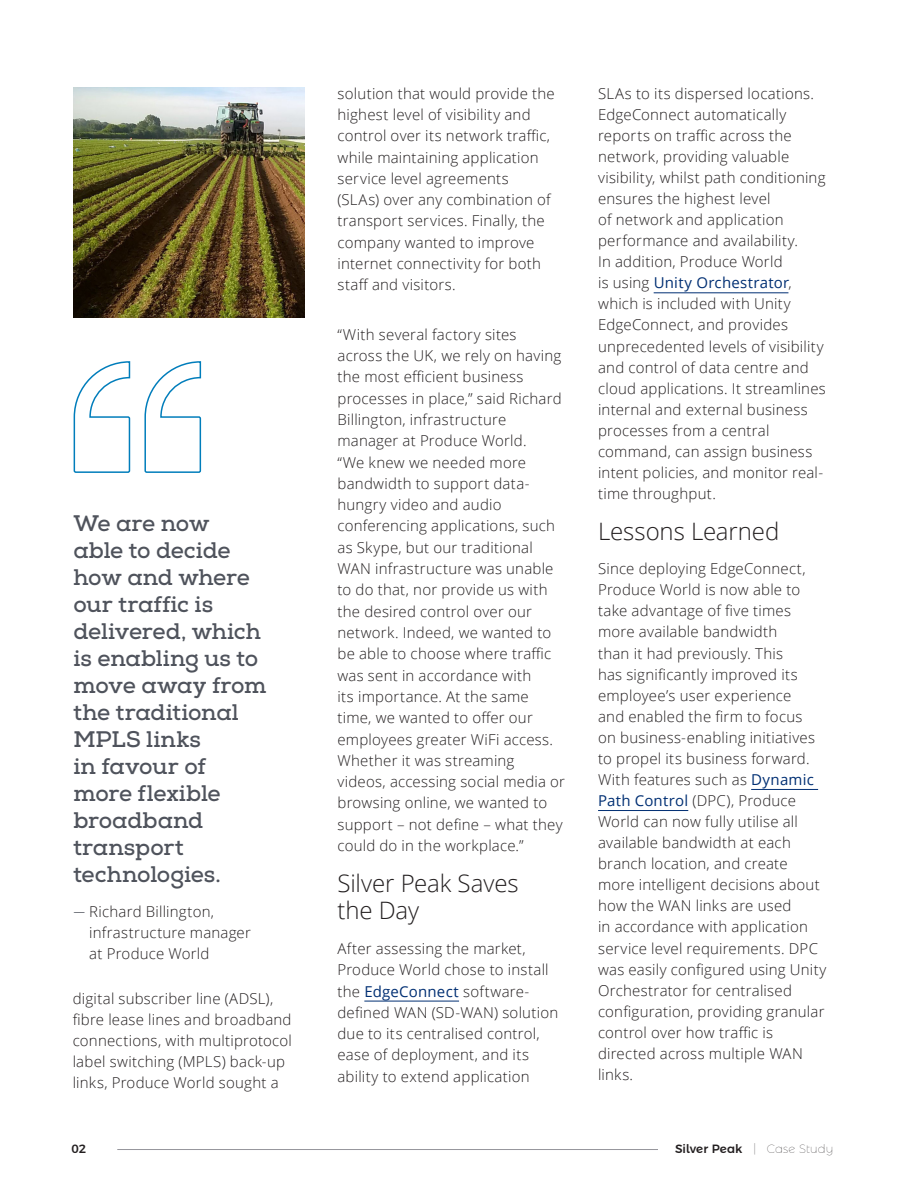
<style>
.page{position:relative;width:918px;height:1188px;background:#fff}
.page>*{position:absolute;margin:0;border:0;box-sizing:border-box;transform-origin:0 0}
.Heading_4{font:300 24px/27.3px "Open Sans";letter-spacing:-.005em;color:#231f20}
.t1{font:700 22.5px/27px "Nexa Slab";letter-spacing:-.005em;color:#4f535c}
.Attribution{font:300 15px/21px "Open Sans";letter-spacing:.015em;color:#231f20}
.t2{font:500 12px "Montserrat Alternates";color:#231f20}
.s1{font-family:"Fira Sans";color:#4f535c}
.s2{font-weight:400;color:#002f73}
.s3{font-weight:100}
</style>
<div class="page">
<svg style="left:73px;top:361px;width:129px;height:112px"></svg>
<hr style="left:364px;top:1001px;width:95px;height:1px;background:#002f73">
<hr style="left:654px;top:292px;width:134px;height:1px;background:#002f73">
<hr style="left:751px;top:789px;width:67px;height:1px;background:#002f73">
<hr style="left:598px;top:810px;width:90px;height:1px;background:#002f73">
<img style="left:74px;top:87px;width:230px;height:230px">
<hr style="left:117px;top:1149px;width:635px;height:1px;background:#96969c">
<div style="left:658px;top:1141px;width:175px;height:24px;background:#fff"></div>
<p class="t1" style="left:73px;top:510px;width:195px">We are now<br>able to decide how and where our traffic is delivered, which is enabling us to move away from the traditional<br>MPLS links<br>in favour of more flexible broadband transport technologies.</p>
<p class="Attribution" style="left:89px;top:900px;width:163px;text-indent:-16px"><span class="s1">—</span> Richard Billington, infrastructure manager at Produce World</p>
<p class="Attribution" style="left:73px;top:987px;width:221px">digital subscriber line (ADSL), fibre lease lines and broadband connections, with multiprotocol label switching (MPLS) back-up links, Produce World sought a</p>
<p class="Attribution" style="left:338px;top:82px;width:219px">solution that would provide the highest level of visibility and control over its network traffic, while maintaining application service level agreements<br>(SLAs) over any combination of transport services. Finally, the company wanted to improve internet connectivity for both staff and visitors.</p>
<p class="Attribution" style="left:338px;top:323px;width:229px">“With several factory sites across the UK, we rely on having the most efficient business processes in place,” said Richard<br>Billington, infrastructure manager at Produce World.<br>“We knew we needed more bandwidth to support data&shy;hungry video and audio conferencing applications, such as Skype, but our traditional<br>WAN infrastructure was unable to do that, nor provide us with the desired control over our network. Indeed, we wanted to be able to choose where traffic was sent in accordance with<br>its importance. At the same time, we wanted to offer our employees greater WiFi access.<br>Whether it was streaming videos, accessing social media or browsing online, we wanted to support – not define – what they could do in the workplace.”</p>
<p class="Heading_4" style="left:338px;top:869px;width:183px">Silver Peak Saves the Day</p>
<p class="Attribution" style="left:338px;top:937px;width:222px">After assessing the market,<br>Produce World chose to install the <span class="s2">EdgeConnect</span> software&shy;defined WAN (SD-WAN) solution due to its centralised control, ease of deployment, and its ability to extend application</p>
<p class="Attribution" style="left:598px;top:82px;width:229px">SLAs to its dispersed locations.<br>EdgeConnect automatically reports on traffic across the network, providing valuable visibility, whilst path conditioning ensures the highest level<br>of network and application performance and availability.<br>In addition, Produce World<br>is using <span class="s2">Unity Orchestrator</span>, which is included with Unity<br>EdgeConnect, and provides unprecedented levels of visibility and control of data centre and cloud applications. It streamlines internal and external business processes from a central command, can assign business intent policies, and monitor real&shy;time throughput.</p>
<p class="Heading_4" style="left:598px;top:517px;width:183px">Lessons Learned</p>
<p class="Attribution" style="left:598px;top:558px;width:230px">Since deploying EdgeConnect,<br>Produce World is now able to take advantage of five times more available bandwidth<br>than it had previously. This<br>has significantly improved its employee’s user experience<br>and enabled the firm to focus<br>on business-enabling initiatives to propel its business forward.<br>With features such as <span class="s2">Dynamic<br>Path Control</span> (DPC), Produce<br>World can now fully utilise all available bandwidth at each branch location, and create more intelligent decisions about how the WAN links are used<br>in accordance with application service level requirements. DPC was easily configured using Unity<br>Orchestrator for centralised configuration, providing granular control over how traffic is directed across multiple WAN links.</p>
<p class="t2" style="left:72px;top:1139px;width:16px">02</p>
<p class="t2" style="left:675px;top:1139px;width:160px">Silver Peak <span class="s3">| Case Study</span></p>
</div>
